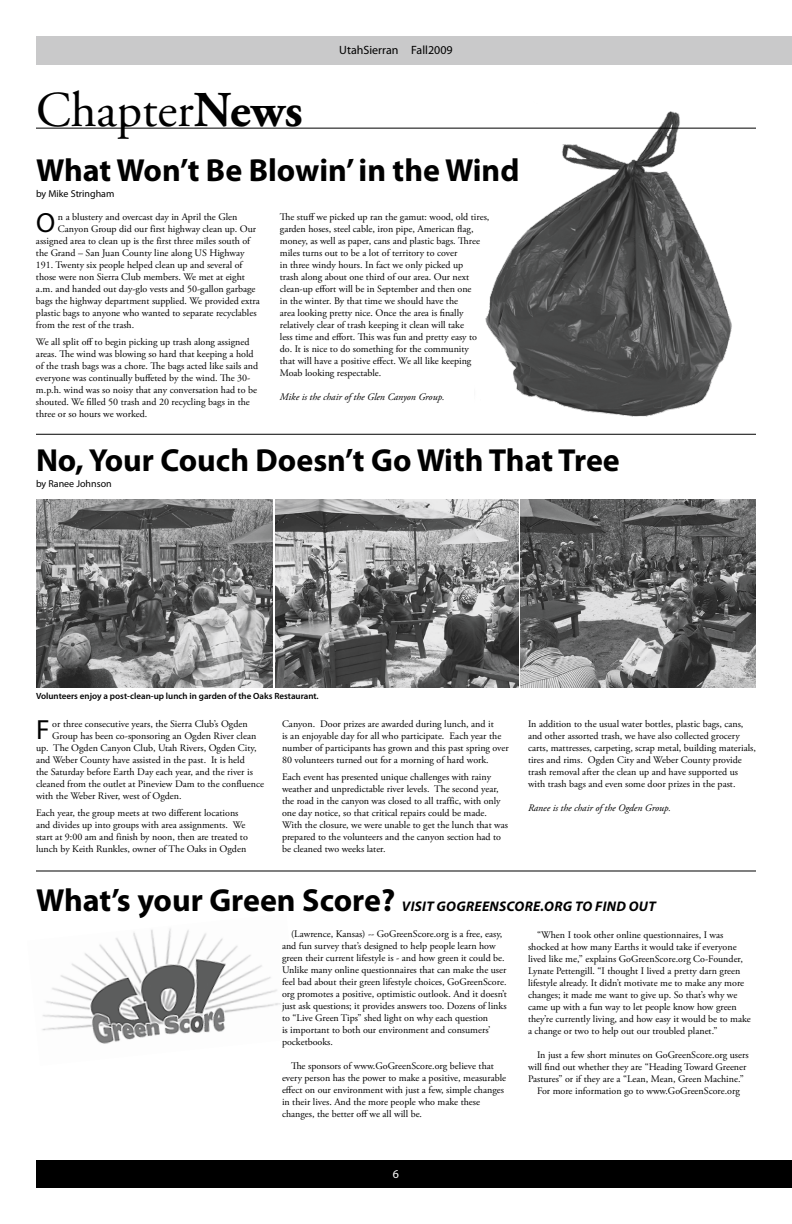
<style>
.page{position:relative;width:792px;height:1224px;background:#fff}
.page>*{position:absolute;margin:0;border:0;box-sizing:border-box;transform-origin:0 0}
.t1{font:50px "Adobe Garamond Pro";color:#000}
.t2{font:700 32px "Myriad Pro";color:#000}
.t3{font:27.8px "Myriad Pro";color:#000}
.t4{font:italic 700 14px "Myriad Pro";letter-spacing:.02em;color:#000}
.t5{font:12px "Myriad Pro";color:#000}
.t6{font:12px "Myriad Pro";color:#fff}
.t7{font:10px/12px "Adobe Garamond Pro";color:#000}
.t8{font:italic 10px "Adobe Garamond Pro";color:#000}
.t9{font:10px "Myriad Pro";color:#000}
.t10{font:600 9px "Myriad Pro";color:#000}
.s1{font-weight:700}
</style>
<div class="page">
<img style="left:42px;top:928px;width:239px;height:116px">
<img style="left:475px;top:111px;width:280px;height:323px">
<hr style="left:36px;top:128px;width:720px;height:1px;background:#000">
<img style="left:36px;top:499px;width:236px;height:189px">
<img style="left:275px;top:499px;width:243px;height:189px">
<img style="left:521px;top:499px;width:235px;height:189px">
<hr style="left:36px;top:871px;width:720px;height:1px;background:#000">
<hr style="left:36px;top:434px;width:720px;height:1px;background:#000">
<div style="left:36px;top:1161px;width:756px;height:27px;background:#000"></div>
<div style="left:36px;top:36px;width:756px;height:29px;background:#c9c9ca"></div>
<h1 class="t1" style="left:36px;top:80px;width:268px">Chapter<span class="s1">News</span></h1>
<p class="t5" style="left:339px;top:42px;width:115px">UtahSierran Fall2009</p>
<h2 class="t2" style="left:36px;top:149px;width:485px">What Won’t Be Blowin’ in the Wind</h2>
<p class="t9" style="left:36px;top:188px;width:80px">by Mike Stringham</p>
<h3 class="t3" style="left:36px;top:205px;width:21px">O</h3>
<p class="t7" style="left:58px;top:211px;width:181px">n a blustery and overcast day in April the Glen</p>
<p class="t7" style="left:58px;top:223px;width:200px">Canyon Group did our first highway clean up. Our</p>
<p class="t7" style="left:36px;top:235px;width:216px">assigned area to clean up is the first three miles south of</p>
<p class="t7" style="left:36px;top:247px;width:210px">the Grand – San Juan County line along US Highway</p>
<p class="t7" style="left:36px;top:259px;width:208px">191. Twenty six people helped clean up and several of</p>
<p class="t7" style="left:36px;top:271px;width:210px">those were non Sierra Club members. We met at eight</p>
<p class="t7" style="left:36px;top:283px;width:221px">a.m. and handed out day-glo vests and 50-gallon garbage</p>
<p class="t7" style="left:36px;top:295px;width:226px">bags the highway department supplied. We provided extra</p>
<p class="t7" style="left:36px;top:307px;width:222px">plastic bags to anyone who wanted to separate recyclables</p>
<p class="t7" style="left:36px;top:319px;width:100px">from the rest of the trash.</p>
<p class="t7" style="left:36px;top:336px;width:224px">We all split off to begin picking up trash along assigned areas. The wind was blowing so hard that keeping a hold of the trash bags was a chore. The bags acted like sails and everyone was continually buffeted by the wind. The 30- m.p.h. wind was so noisy that any conversation had to be shouted. We filled 50 trash and 20 recycling bags in the three or so hours we worked.</p>
<p class="t7" style="left:280px;top:211px;width:211px">The stuff we picked up ran the gamut: wood, old tires, garden hoses, steel cable, iron pipe, American flag, money, as well as paper, cans and plastic bags. Three miles turns out to be a lot of territory to cover<br>in three windy hours. In fact we only picked up<br>trash along about one third of our area. Our next clean-up effort will be in September and then one<br>in the winter. By that time we should have the<br>area looking pretty nice. Once the area is finally relatively clear of trash keeping it clean will take<br>less time and effort. This was fun and pretty easy to do. It is nice to do something for the community<br>that will have a positive effect. We all like keeping Moab looking respectable.</p>
<p class="t8" style="left:280px;top:391px;width:166px">Mike is the chair of the Glen Canyon Group.</p>
<h2 class="t2" style="left:36px;top:439px;width:585px">No, Your Couch Doesn’t Go With That Tree</h2>
<p class="t9" style="left:36px;top:478px;width:77px">by Ranee Johnson</p>
<p class="t10" style="left:36px;top:691px;width:284px">Volunteers enjoy a post-clean-up lunch in garden of the Oaks Restaurant.</p>
<h3 class="t3" style="left:36px;top:713px;width:15px">F</h3>
<p class="t7" style="left:52px;top:718px;width:197px">or three consecutive years, the Sierra Club’s Ogden</p>
<p class="t7" style="left:52px;top:730px;width:206px">Group has been co-sponsoring an Ogden River clean</p>
<p class="t7" style="left:36px;top:742px;width:222px">up. The Ogden Canyon Club, Utah Rivers, Ogden City,</p>
<p class="t7" style="left:36px;top:754px;width:210px">and Weber County have assisted in the past. It is held</p>
<p class="t7" style="left:36px;top:766px;width:218px">the Saturday before Earth Day each year, and the river is</p>
<p class="t7" style="left:36px;top:778px;width:230px">cleaned from the outlet at Pineview Dam to the confluence</p>
<p class="t7" style="left:36px;top:790px;width:147px">with the Weber River, west of Ogden.</p>
<p class="t7" style="left:36px;top:807px;width:213px">Each year, the group meets at two different locations and divides up into groups with area assignments. We start at 9:00 am and finish by noon, then are treated to lunch by Keith Runkles, owner of The Oaks in Ogden</p>
<p class="t7" style="left:282px;top:718px;width:228px">Canyon. Door prizes are awarded during lunch, and it<br>is an enjoyable day for all who participate. Each year the number of participants has grown and this past spring over 80 volunteers turned out for a morning of hard work.</p>
<p class="t7" style="left:282px;top:771px;width:228px">Each event has presented unique challenges with rainy weather and unpredictable river levels. The second year, the road in the canyon was closed to all traffic, with only one day notice, so that critical repairs could be made.<br>With the closure, we were unable to get the lunch that was prepared to the volunteers and the canyon section had to be cleaned two weeks later.</p>
<p class="t7" style="left:528px;top:718px;width:229px">In addition to the usual water bottles, plastic bags, cans, and other assorted trash, we have also collected grocery carts, mattresses, carpeting, scrap metal, building materials, tires and rims. Ogden City and Weber County provide trash removal after the clean up and have supported us with trash bags and even some door prizes in the past.</p>
<p class="t8" style="left:528px;top:802px;width:145px">Ranee is the chair of the Ogden Group.</p>
<h2 class="t2" style="left:36px;top:880px;width:361px">What’s your Green Score?</h2>
<h3 class="t4" style="left:402px;top:898px;width:255px">VISIT GOGREENSCORE.ORG TO FIND OUT</h3>
<p class="t7" style="left:282px;top:928px;width:226px;text-indent:9px">(Lawrence, Kansas) -- GoGreenScore.org is a free, easy, and fun survey that’s designed to help people learn how green their current lifestyle is - and how green it could be.<br>Unlike many online questionnaires that can make the user feel bad about their green lifestyle choices, GoGreenScore. org promotes a positive, optimistic outlook. And it doesn’t just ask questions; it provides answers too. Dozens of links to “Live Green Tips” shed light on why each question<br>is important to both our environment and consumers’ pocketbooks.</p>
<p class="t7" style="left:282px;top:1060px;width:226px;text-indent:9px">The sponsors of www.GoGreenScore.org believe that every person has the power to make a positive, measurable effect on our environment with just a few, simple changes in their lives. And the more people who make these changes, the better off we all will be.</p>
<p class="t6" style="left:393px;top:1166px;width:8px">6</p>
<p class="t7" style="left:528px;top:929px;width:224px;text-indent:9px">“When I took other online questionnaires, I was shocked at how many Earths it would take if everyone lived like me,” explains GoGreenScore.org Co-Founder, Lynate Pettengill. “I thought I lived a pretty darn green lifestyle already. It didn’t motivate me to make any more changes; it made me want to give up. So that’s why we came up with a fun way to let people know how green they’re currently living, and how easy it would be to make a change or two to help out our troubled planet.”</p>
<p class="t7" style="left:537px;top:1049px;width:213px">In just a few short minutes on GoGreenScore.org users</p>
<p class="t7" style="left:528px;top:1061px;width:220px">will find out whether they are “Heading Toward Greener</p>
<p class="t7" style="left:528px;top:1073px;width:218px">Pastures” or if they are a “Lean, Mean, Green Machine.”</p>
<p class="t7" style="left:537px;top:1085px;width:204px">For more information go to www.GoGreenScore.org</p>
</div>
